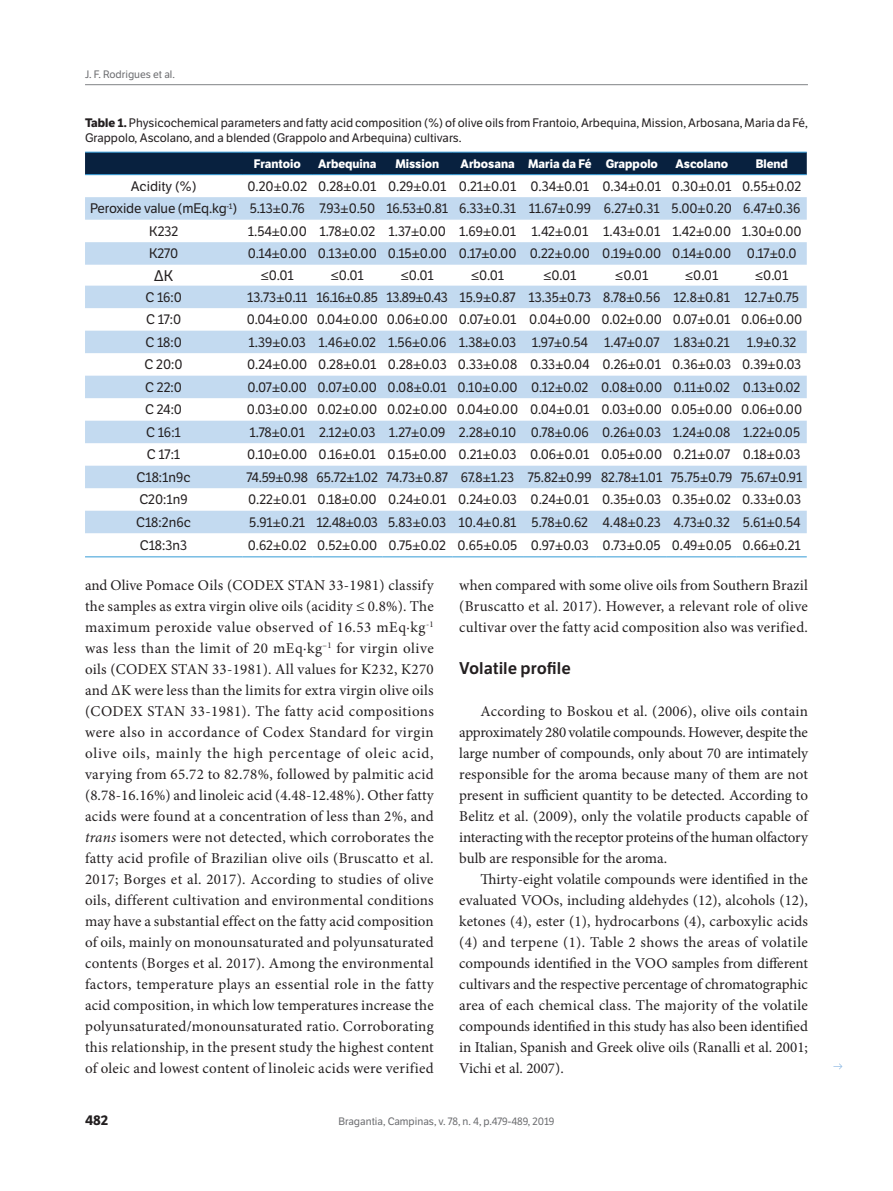
<style>
.page{position:relative;width:893px;height:1191px;background:#fff}
.page>*{position:absolute;margin:0;border:0;box-sizing:border-box;transform-origin:0 0}
.t1{font:600 16.5px "LFT Etica";color:#231f20}
.t2{font:15px/21px "Minion Pro";letter-spacing:.005em;color:#231f20;text-align:justify}
.t3{font:15px "LFT Etica";color:#231f20}
.t4{font:13.5px "LFT Etica";letter-spacing:-.01em;color:#231f20}
.t5{font:700 13.5px "LFT Etica";color:#231f20}
.t6{font:12px/14.4px "LFT Etica";color:#231f20}
.t7{font:700 12px "LFT Etica";color:#fff}
.t8{font:10.5px "LFT Etica";color:#6c6d70}
.s1{font-weight:700}
.s2{font-style:italic}
</style>
<div class="page">
<hr style="left:85px;top:84px;width:723px;height:1px;background:#808285">
<div style="left:85px;top:153px;width:722px;height:21px;background:#08213f"></div>
<svg style="left:85px;top:197px;width:722px;height:336px;fill:#c3daf0"></svg>
<hr style="left:85px;top:152px;width:157px;height:1px;background:#359bd6">
<hr style="left:242px;top:152px;width:70px;height:1px;background:#359bd6">
<hr style="left:312px;top:152px;width:70px;height:1px;background:#359bd6">
<hr style="left:382px;top:152px;width:70px;height:1px;background:#359bd6">
<hr style="left:452px;top:152px;width:71px;height:1px;background:#359bd6">
<hr style="left:523px;top:152px;width:74px;height:1px;background:#359bd6">
<hr style="left:597px;top:152px;width:70px;height:1px;background:#359bd6">
<hr style="left:667px;top:152px;width:70px;height:1px;background:#359bd6">
<hr style="left:737px;top:152px;width:70px;height:1px;background:#359bd6">
<hr style="left:85px;top:174px;width:157px;height:1px;background:#359bd6">
<hr style="left:242px;top:174px;width:70px;height:1px;background:#359bd6">
<hr style="left:312px;top:174px;width:70px;height:1px;background:#359bd6">
<hr style="left:382px;top:174px;width:70px;height:1px;background:#359bd6">
<hr style="left:452px;top:174px;width:71px;height:1px;background:#359bd6">
<hr style="left:523px;top:174px;width:74px;height:1px;background:#359bd6">
<hr style="left:597px;top:174px;width:70px;height:1px;background:#359bd6">
<hr style="left:667px;top:174px;width:70px;height:1px;background:#359bd6">
<hr style="left:737px;top:174px;width:70px;height:1px;background:#359bd6">
<hr style="left:85px;top:556px;width:157px;height:1px;background:#359bd6">
<hr style="left:242px;top:556px;width:70px;height:1px;background:#359bd6">
<hr style="left:312px;top:556px;width:70px;height:1px;background:#359bd6">
<hr style="left:382px;top:556px;width:70px;height:1px;background:#359bd6">
<hr style="left:452px;top:556px;width:71px;height:1px;background:#359bd6">
<hr style="left:523px;top:556px;width:74px;height:1px;background:#359bd6">
<hr style="left:597px;top:556px;width:70px;height:1px;background:#359bd6">
<hr style="left:667px;top:556px;width:70px;height:1px;background:#359bd6">
<hr style="left:737px;top:556px;width:70px;height:1px;background:#359bd6">
<svg style="left:833px;top:1063px;width:9px;height:6px"></svg>
<p class="t8" style="left:85px;top:68px;width:91px">J. F. Rodrigues et al.</p>
<p class="t6" style="left:85px;top:116px;width:724px"><span class="s1">Table 1.</span> Physicochemical parameters and fatty acid composition (%) of olive oils from Frantoio, Arbequina, Mission, Arbosana, Maria da Fé,<br>Grappolo, Ascolano, and a blended (Grappolo and Arbequina) cultivars.</p>
<p class="t7" style="left:254px;top:156px;width:48px">Frantoio</p>
<p class="t7" style="left:318px;top:156px;width:60px">Arbequina</p>
<p class="t7" style="left:395px;top:156px;width:45px">Mission</p>
<p class="t7" style="left:461px;top:156px;width:199px">Arbosana Maria da Fé Grappolo</p>
<p class="t7" style="left:675px;top:156px;width:54px">Ascolano</p>
<p class="t7" style="left:756px;top:156px;width:34px">Blend</p>
<p class="t4" style="left:131px;top:178px;width:67px">Acidity (%)</p>
<p class="t4" style="left:247px;top:178px;width:555px">0.20±0.02 0.28±0.01 0.29±0.01 0.21±0.01 0.34±0.01 0.34±0.01 0.30±0.01 0.55±0.02</p>
<p class="t4" style="left:90px;top:201px;width:712px">Peroxide value (mEq.kg<sup>-1</sup>) 5.13±0.76 7.93±0.50 16.53±0.81 6.33±0.31 11.67±0.99 6.27±0.31 5.00±0.20 6.47±0.36</p>
<p class="t4" style="left:149px;top:223px;width:31px">K232</p>
<p class="t4" style="left:248px;top:223px;width:555px">1.54±0.00 1.78±0.02 1.37±0.00 1.69±0.01 1.42±0.01 1.43±0.01 1.42±0.00 1.30±0.00</p>
<p class="t4" style="left:149px;top:246px;width:31px">K270</p>
<p class="t4" style="left:248px;top:246px;width:550px">0.14±0.00 0.13±0.00 0.15±0.00 0.17±0.00 0.22±0.00 0.19±0.00 0.14±0.00 0.17±0.0</p>
<p class="t3" style="left:154px;top:266px;width:21px">ΔK</p>
<p class="t4" style="left:261px;top:267px;width:35px">≤0.01</p>
<p class="t4" style="left:331px;top:267px;width:35px">≤0.01</p>
<p class="t4" style="left:401px;top:267px;width:35px">≤0.01</p>
<p class="t4" style="left:471px;top:267px;width:35px">≤0.01</p>
<p class="t4" style="left:543px;top:267px;width:35px">≤0.01</p>
<p class="t4" style="left:615px;top:267px;width:35px">≤0.01</p>
<p class="t4" style="left:685px;top:267px;width:35px">≤0.01</p>
<p class="t4" style="left:755px;top:267px;width:35px">≤0.01</p>
<p class="t4" style="left:145px;top:289px;width:38px">C 16:0</p>
<p class="t4" style="left:247px;top:289px;width:553px">13.73±0.11 16.16±0.85 13.89±0.43 15.9±0.87 13.35±0.73 8.78±0.56 12.8±0.81 12.7±0.75</p>
<p class="t4" style="left:146px;top:311px;width:37px">C 17:0</p>
<p class="t4" style="left:247px;top:311px;width:557px">0.04±0.00 0.04±0.00 0.06±0.00 0.07±0.01 0.04±0.00 0.02±0.00 0.07±0.01 0.06±0.00</p>
<p class="t4" style="left:145px;top:334px;width:38px">C 18:0</p>
<p class="t4" style="left:249px;top:334px;width:483px">1.39±0.03 1.46±0.02 1.56±0.06 1.38±0.03 1.97±0.54 1.47±0.07 1.83±0.21</p>
<p class="t4" style="left:747px;top:334px;width:51px">1.9±0.32</p>
<p class="t4" style="left:145px;top:356px;width:39px">C 20:0</p>
<p class="t4" style="left:247px;top:356px;width:556px">0.24±0.00 0.28±0.01 0.28±0.03 0.33±0.08 0.33±0.04 0.26±0.01 0.36±0.03 0.39±0.03</p>
<p class="t4" style="left:145px;top:379px;width:38px">C 22:0</p>
<p class="t4" style="left:248px;top:379px;width:554px">0.07±0.00 0.07±0.00 0.08±0.01 0.10±0.00 0.12±0.02 0.08±0.00 0.11±0.02 0.13±0.02</p>
<p class="t4" style="left:145px;top:401px;width:38px">C 24:0</p>
<p class="t4" style="left:247px;top:401px;width:557px">0.03±0.00 0.02±0.00 0.02±0.00 0.04±0.00 0.04±0.01 0.03±0.00 0.05±0.00 0.06±0.00</p>
<p class="t4" style="left:146px;top:424px;width:36px">C 16:1</p>
<p class="t4" style="left:249px;top:424px;width:552px">1.78±0.01 2.12±0.03 1.27±0.09 2.28±0.10 0.78±0.06 0.26±0.03 1.24±0.08 1.22±0.05</p>
<p class="t4" style="left:147px;top:447px;width:35px">C 17:1</p>
<p class="t4" style="left:247px;top:447px;width:555px">0.10±0.00 0.16±0.01 0.15±0.00 0.21±0.03 0.06±0.01 0.05±0.00 0.21±0.07 0.18±0.03</p>
<p class="t4" style="left:137px;top:469px;width:55px">C18:1n9c</p>
<p class="t4" style="left:247px;top:469px;width:557px">74.59±0.98 65.72±1.02 74.73±0.87 67.8±1.23 75.82±0.99 82.78±1.01 75.75±0.79 75.67±0.91</p>
<p class="t4" style="left:139px;top:492px;width:50px">C20:1n9</p>
<p class="t4" style="left:248px;top:492px;width:554px">0.22±0.01 0.18±0.00 0.24±0.01 0.24±0.03 0.24±0.01 0.35±0.03 0.35±0.02 0.33±0.03</p>
<p class="t4" style="left:136px;top:514px;width:56px">C18:2n6c</p>
<p class="t4" style="left:249px;top:514px;width:553px">5.91±0.21 12.48±0.03 5.83±0.03 10.4±0.81 5.78±0.62 4.48±0.23 4.73±0.32 5.61±0.54</p>
<p class="t4" style="left:140px;top:537px;width:49px">C18:3n3</p>
<p class="t4" style="left:248px;top:537px;width:554px">0.62±0.02 0.52±0.00 0.75±0.02 0.65±0.05 0.97±0.03 0.73±0.05 0.49±0.05 0.66±0.21</p>
<p class="t2" style="left:85px;top:574px;width:350px">and Olive Pomace Oils (CODEX STAN 33-1981) classify the samples as extra virgin olive oils (acidity ≤ 0.8%). The maximum peroxide value observed of 16.53 mEq·kg<sup>-1 </sup>was less than the limit of 20 mEq·kg<sup>–1</sup> for virgin olive oils (CODEX STAN 33-1981). All values for K232, K270 and ΔK were less than the limits for extra virgin olive oils (CODEX STAN 33-1981). The fatty acid compositions were also in accordance of Codex Standard for virgin olive oils, mainly the high percentage of oleic acid, varying from 65.72 to 82.78%, followed by palmitic acid (8.78-16.16%) and linoleic acid (4.48-12.48%). Other fatty acids were found at a concentration of less than 2%, and <span class="s2">trans</span> isomers were not detected, which corroborates the fatty acid profile of Brazilian olive oils (Bruscatto et al.<br>2017; Borges et al. 2017). According to studies of olive oils, different cultivation and environmental conditions may have a substantial effect on the fatty acid composition of oils, mainly on monounsaturated and polyunsaturated contents (Borges et al. 2017). Among the environmental factors, temperature plays an essential role in the fatty acid composition, in which low temperatures increase the polyunsaturated/monounsaturated ratio. Corroborating this relationship, in the present study the highest content of oleic and lowest content of linoleic acids were verified</p>
<p class="t2" style="left:459px;top:574px;width:350px">when compared with some olive oils from Southern Brazil (Bruscatto et al. 2017). However, a relevant role of olive cultivar over the fatty acid composition also was verified.</p>
<p class="t1" style="left:459px;top:657px;width:113px">Volatile profile</p>
<p class="t2" style="left:459px;top:700px;width:350px;text-indent:21px">According to Boskou et al. (2006), olive oils contain approximately 280 volatile compounds. However, despite the large number of compounds, only about 70 are intimately responsible for the aroma because many of them are not present in sufficient quantity to be detected. According to Belitz et al. (2009), only the volatile products capable of interacting with the receptor proteins of the human olfactory bulb are responsible for the aroma.</p>
<p class="t2" style="left:459px;top:868px;width:350px;text-indent:21px">Thirty-eight volatile compounds were identified in the evaluated VOOs, including aldehydes (12), alcohols (12), ketones (4), ester (1), hydrocarbons (4), carboxylic acids (4) and terpene (1). Table 2 shows the areas of volatile compounds identified in the VOO samples from different cultivars and the respective percentage of chromatographic area of each chemical class. The majority of the volatile compounds identified in this study has also been identified in Italian, Spanish and Greek olive oils (Ranalli et al. 2001; Vichi et al. 2007).</p>
<p class="t5" style="left:85px;top:1112px;width:25px">482</p>
<p class="t8" style="left:338px;top:1115px;width:218px">Bragantia, Campinas, v. 78, n. 4, p.479-489, 2019</p>
</div>
